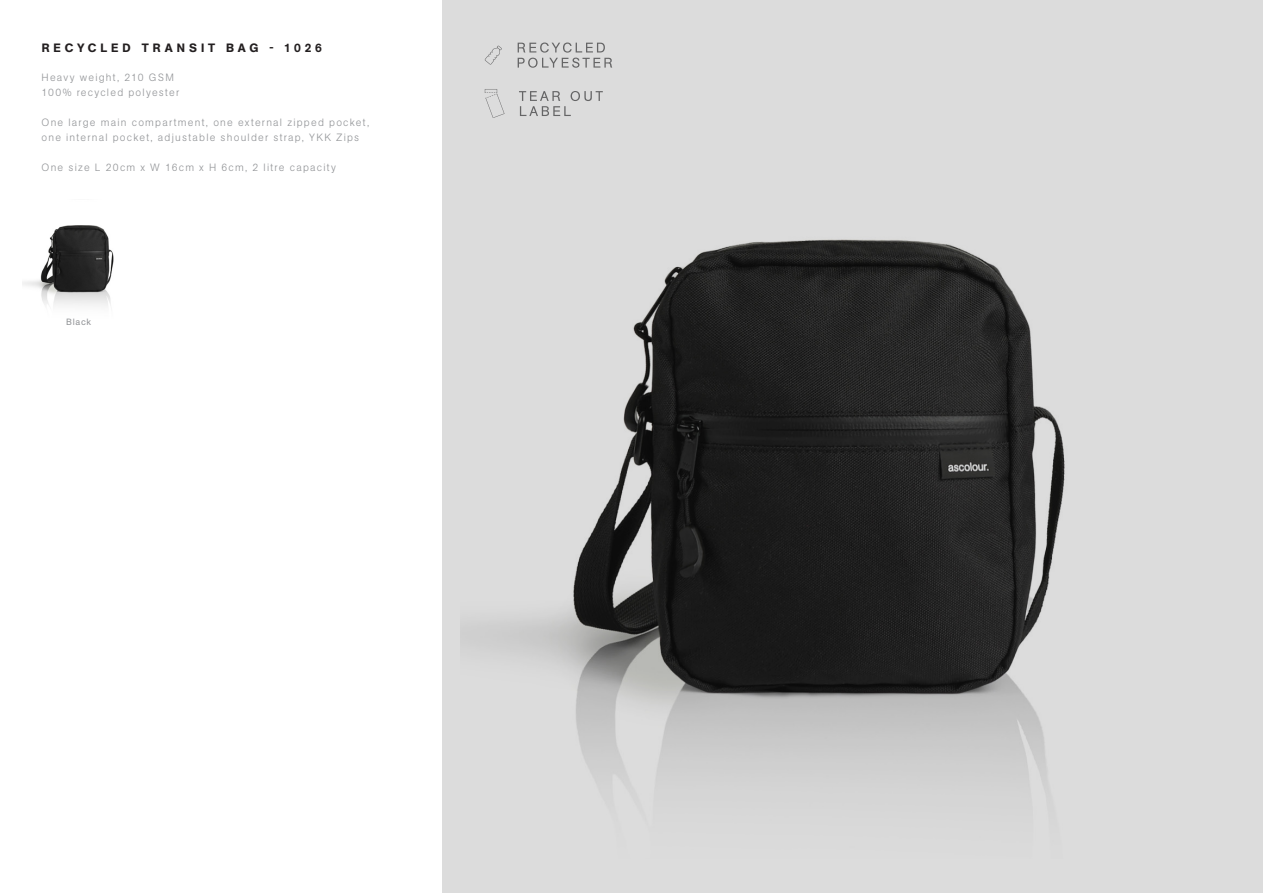
<style>
.page{position:relative;width:1263px;height:893px;background:#fff}
.page>*{position:absolute;margin:0;border:0;box-sizing:border-box;transform-origin:0 0}
.t1{font:500 12px "AG Book Pro";letter-spacing:.33em;color:#231f20}
.t2{font:300 10.5px/15px "AG Book Pro";letter-spacing:.12em;color:#939598}
.t3{font:9px "AG Book Pro";letter-spacing:.08em;color:#939598}
</style>
<div class="page">
<img style="left:22px;top:225px;width:92px;height:81px">
<div style="left:442px;top:0;width:821px;height:893px;background:#dcdcdc"></div>
<img style="left:461px;top:89px;width:604px;height:701px">
<svg style="left:519px;top:91px;width:84px;height:25px"></svg>
<svg style="left:497px;top:94px;width:7px;height:20px"></svg>
<svg style="left:485px;top:89px;width:12px;height:29px"></svg>
<svg style="left:485px;top:46px;width:17px;height:19px"></svg>
<svg style="left:518px;top:43px;width:94px;height:25px"></svg>
<p class="t1" style="left:42px;top:40px;width:282px">RECYCLED TRANSIT BAG - 1026</p>
<p class="t2" style="left:41px;top:69px;width:139px">Heavy weight, 210 GSM<br>100% recycled polyester</p>
<p class="t2" style="left:41px;top:114px;width:329px">One large main compartment, one external zipped pocket, one internal pocket, adjustable shoulder strap, YKK Zips</p>
<p class="t2" style="left:41px;top:159px;width:296px">One size L 20cm x W 16cm x H 6cm, 2 litre capacity</p>
<p class="t3" style="left:66px;top:316px;width:27px">Black</p>
</div>
